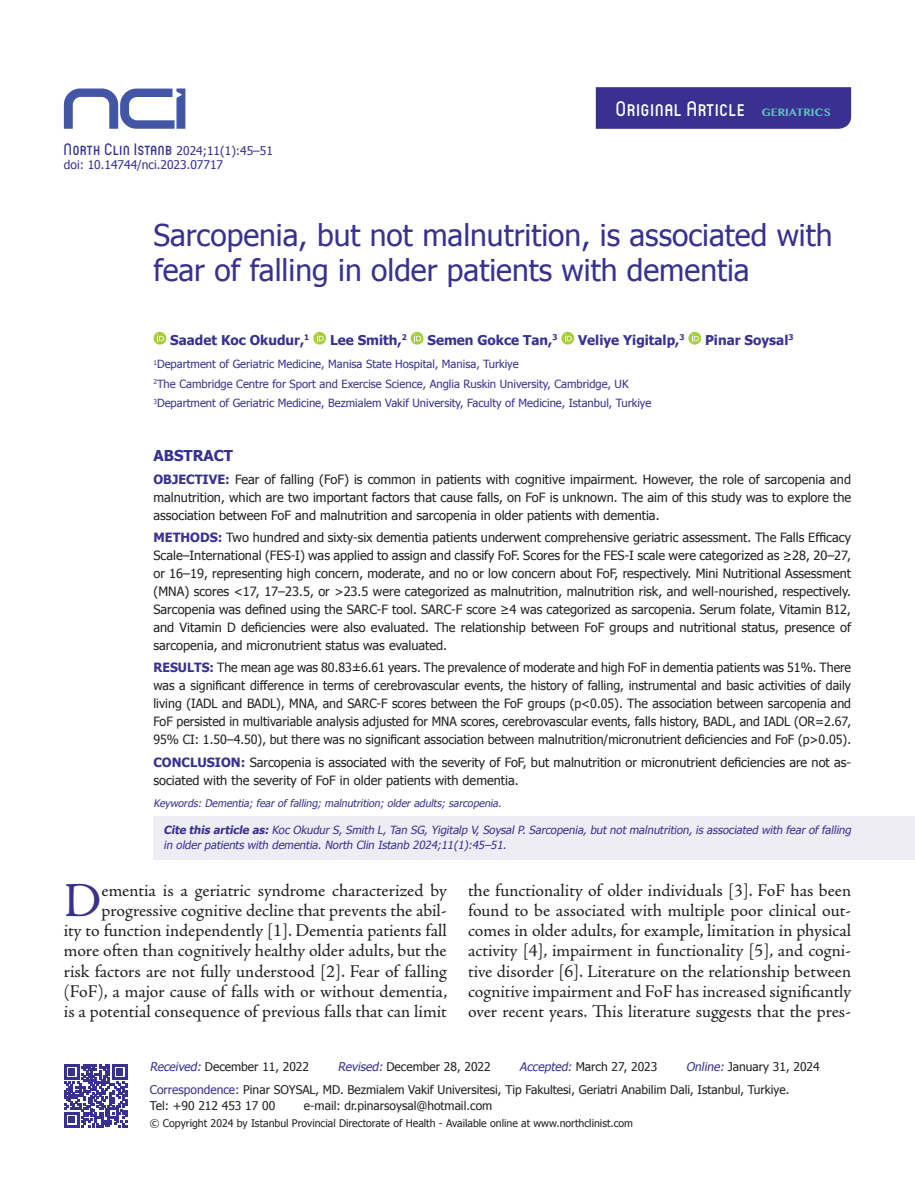
<style>
.page{position:relative;width:915px;height:1191px;background:#fff}
.page>*{position:absolute;margin:0;border:0;box-sizing:border-box;transform-origin:0 0}
._01__Yazı_Metni_NCI{font:48.9px "Adobe Jenson Pro";color:#3a3091}
._01__Yazi_Ana_Baslik{font:30px/34.5px "Tahoma";color:#3a3091}
.t1{font:500 21px "Circula";letter-spacing:.055em;color:#fff}
._01__Yazı_Metni_NCI-2{font:18px/20.2px "Adobe Jenson Pro";letter-spacing:-.005em;color:#231f20;text-align:right}
._05__Özet_Yazısı_NCI{font:700 15px "Tahoma";color:#3a3091}
._03__Yazar_İsimleri{font:700 13.5px "Tahoma";color:#3a3091}
._05__Özet_Yazısı_NCI-2{font:12.75px/18px "Tahoma";color:#231f20;text-align:justify}
.t2{font:12px "Tahoma";color:#231f20}
.t3{font:12px "Tahoma";color:#3a3091}
._03__Yazar_İsimleri-2{font:11.25px "Tahoma";color:#3a3091}
._05__Özet_Yazısı_NCI-3{font:italic 11.25px/15px "Tahoma";color:#3a3091}
.t4{font:10.5px "Tahoma";color:#231f20}
._05__Özet_Yazısı_NCI-4{font:italic 10.5px "Tahoma";color:#3a3091}
.s1{font-family:"Circula";font-weight:500;font-size:16.5px}
.s2{font-family:"Tamil MN";font-weight:700;font-size:11.25px;color:#61c5c0}
.s3{font-weight:700;color:#3a3091}
.s4{font-weight:700}
.s5{font-style:italic;color:#3a3091}
.s6{color:#3a3091}
</style>
<div class="page">
<svg style="left:153px;top:332px;width:13px;height:12px"></svg>
<svg style="left:157px;top:334px;width:7px;height:7px"></svg>
<svg style="left:313px;top:332px;width:13px;height:12px"></svg>
<svg style="left:316px;top:334px;width:7px;height:7px"></svg>
<svg style="left:410px;top:332px;width:13px;height:12px"></svg>
<svg style="left:414px;top:334px;width:7px;height:7px"></svg>
<svg style="left:561px;top:332px;width:13px;height:12px"></svg>
<svg style="left:564px;top:334px;width:7px;height:7px"></svg>
<svg style="left:688px;top:332px;width:13px;height:12px"></svg>
<svg style="left:691px;top:334px;width:7px;height:7px"></svg>
<svg style="left:64px;top:88px;width:121px;height:41px"></svg>
<div style="left:595px;top:87px;width:255px;height:42px;background:#3a3091"></div>
<svg style="left:64px;top:1064px;width:63px;height:63px"></svg>
<div style="left:153px;top:816px;width:761px;height:44px;background:#eeedf5"></div>
<p class="t3" style="left:64px;top:142px;width:210px"><span class="s1">North Clin Istanb</span> 2024;11(1):45–51</p>
<p class="t3" style="left:64px;top:157px;width:161px">doi: 10.14744/nci.2023.07717</p>
<p class="t1" style="left:615px;top:96px;width:217px">Orıgınal Article <span class="s2">GERIATRICS</span></p>
<p class="_01__Yazi_Ana_Baslik" style="left:153px;top:217px;width:680px">Sarcopenia, but not malnutrition, is associated with fear of falling in older patients with dementia</p>
<p class="_03__Yazar_İsimleri" style="left:170px;top:330px;width:140px">Saadet Koc Okudur,<sup>1</sup></p>
<p class="_03__Yazar_İsimleri" style="left:330px;top:330px;width:78px">Lee Smith,<sup>2</sup></p>
<p class="_03__Yazar_İsimleri" style="left:427px;top:330px;width:131px">Semen Gokce Tan,<sup>3</sup></p>
<p class="_03__Yazar_İsimleri" style="left:578px;top:330px;width:108px">Veliye Yigitalp,<sup>3</sup></p>
<p class="_03__Yazar_İsimleri" style="left:704px;top:330px;width:90px">Pinar Soysal<sup>3</sup></p>
<p class="_03__Yazar_İsimleri-2" style="left:153px;top:357px;width:366px"><sup>1</sup>Department of Geriatric Medicine, Manisa State Hospital, Manisa, Turkiye</p>
<p class="_03__Yazar_İsimleri-2" style="left:153px;top:376px;width:476px"><sup>2</sup>The Cambridge Centre for Sport and Exercise Science, Anglia Ruskin University, Cambridge, UK</p>
<p class="_03__Yazar_İsimleri-2" style="left:153px;top:396px;width:499px"><sup>3</sup>Department of Geriatric Medicine, Bezmialem Vakif University, Faculty of Medicine, Istanbul, Turkiye</p>
<p class="_05__Özet_Yazısı_NCI" style="left:153px;top:445px;width:81px">ABSTRACT</p>
<p class="_05__Özet_Yazısı_NCI-2" style="left:153px;top:469px;width:699px"><span class="s3">OBJECTIVE:</span> Fear of falling (FoF) is common in patients with cognitive impairment. However, the role of sarcopenia and malnutrition, which are two important factors that cause falls, on FoF is unknown. The aim of this study was to explore the association between FoF and malnutrition and sarcopenia in older patients with dementia.</p>
<p class="_05__Özet_Yazısı_NCI-2" style="left:153px;top:528px;width:699px"><span class="s3">METHODS:</span> Two hundred and sixty-six dementia patients underwent comprehensive geriatric assessment. The Falls Efficacy Scale–International (FES-I) was applied to assign and classify FoF. Scores for the FES-I scale were categorized as ≥28, 20–27, or 16–19, representing high concern, moderate, and no or low concern about FoF, respectively. Mini Nutritional Assessment (MNA) scores &lt;17, 17–23.5, or &gt;23.5 were categorized as malnutrition, malnutrition risk, and well-nourished, respectively.<br>Sarcopenia was defined using the SARC-F tool. SARC-F score ≥4 was categorized as sarcopenia. Serum folate, Vitamin B12, and Vitamin D deficiencies were also evaluated. The relationship between FoF groups and nutritional status, presence of sarcopenia, and micronutrient status was evaluated.</p>
<p class="_05__Özet_Yazısı_NCI-2" style="left:153px;top:658px;width:699px"><span class="s3">RESULTS:</span> The mean age was 80.83±6.61 years. The prevalence of moderate and high FoF in dementia patients was 51%. There was a significant difference in terms of cerebrovascular events, the history of falling, instrumental and basic activities of daily living (IADL and BADL), MNA, and SARC-F scores between the FoF groups (p&lt;0.05). The association between sarcopenia and FoF persisted in multivariable analysis adjusted for MNA scores, cerebrovascular events, falls history, BADL, and IADL (OR=2.67, 95% CI: 1.50–4.50), but there was no significant association between malnutrition/micronutrient deficiencies and FoF (p&gt;0.05).</p>
<p class="_05__Özet_Yazısı_NCI-2" style="left:153px;top:752px;width:699px"><span class="s3">CONCLUSION:</span> Sarcopenia is associated with the severity of FoF, but malnutrition or micronutrient deficiencies are not as&shy;sociated with the severity of FoF in older patients with dementia.</p>
<p class="_05__Özet_Yazısı_NCI-4" style="left:153px;top:796px;width:351px">Keywords: Dementia; fear of falling; malnutrition; older adults; sarcopenia.</p>
<p class="_05__Özet_Yazısı_NCI-3" style="left:163px;top:822px;width:691px"><span class="s4">Cite this article as:</span> Koc Okudur S, Smith L, Tan SG, Yigitalp V, Soysal P. Sarcopenia, but not malnutrition, is associated with fear of falling in older patients with dementia. North Clin Istanb 2024;11(1):45–51.</p>
<p class="_01__Yazı_Metni_NCI-2" style="left:64px;top:880px;width:385px">ementia is a geriatric syndrome characterized by progressive cognitive decline that prevents the abil-<br>ity to function independently [1]. Dementia patients fall more often than cognitively healthy older adults, but the risk factors are not fully understood [2]. Fear of falling (FoF), a major cause of falls with or without dementia, is a potential consequence of previous falls that can limit</p>
<p class="_01__Yazı_Metni_NCI-2" style="left:468px;top:880px;width:384px;text-align:justify">the functionality of older individuals [3]. FoF has been found to be associated with multiple poor clinical out&shy;comes in older adults, for example, limitation in physical activity [4], impairment in functionality [5], and cogni&shy;tive disorder [6]. Literature on the relationship between cognitive impairment and FoF has increased significantly over recent years. This literature suggests that the pres-</p>
<p class="_01__Yazı_Metni_NCI" style="left:64px;top:872px;width:39px">D</p>
<p class="t2" style="left:150px;top:1058px;width:161px"><span class="s5">Received:</span> December 11, 2022</p>
<p class="t2" style="left:338px;top:1058px;width:154px"><span class="s5">Revised:</span> December 28, 2022</p>
<p class="t2" style="left:519px;top:1058px;width:139px"><span class="s5">Accepted:</span> March 27, 2023</p>
<p class="t2" style="left:686px;top:1058px;width:135px"><span class="s5">Online:</span> January 31, 2024</p>
<p class="t2" style="left:150px;top:1081px;width:640px"><span class="s6">Correspondence:</span> Pinar SOYSAL, MD. Bezmialem Vakif Universitesi, Tip Fakultesi, Geriatri Anabilim Dali, Istanbul, Turkiye.</p>
<p class="t2" style="left:150px;top:1098px;width:127px">Tel: +90 212 453 17 00</p>
<p class="t2" style="left:304px;top:1098px;width:190px">e-mail: dr.pinarsoysal@hotmail.com</p>
<p class="t4" style="left:150px;top:1116px;width:484px">© Copyright 2024 by Istanbul Provincial Directorate of Health - Available online at www.northclinist.com</p>
</div>
